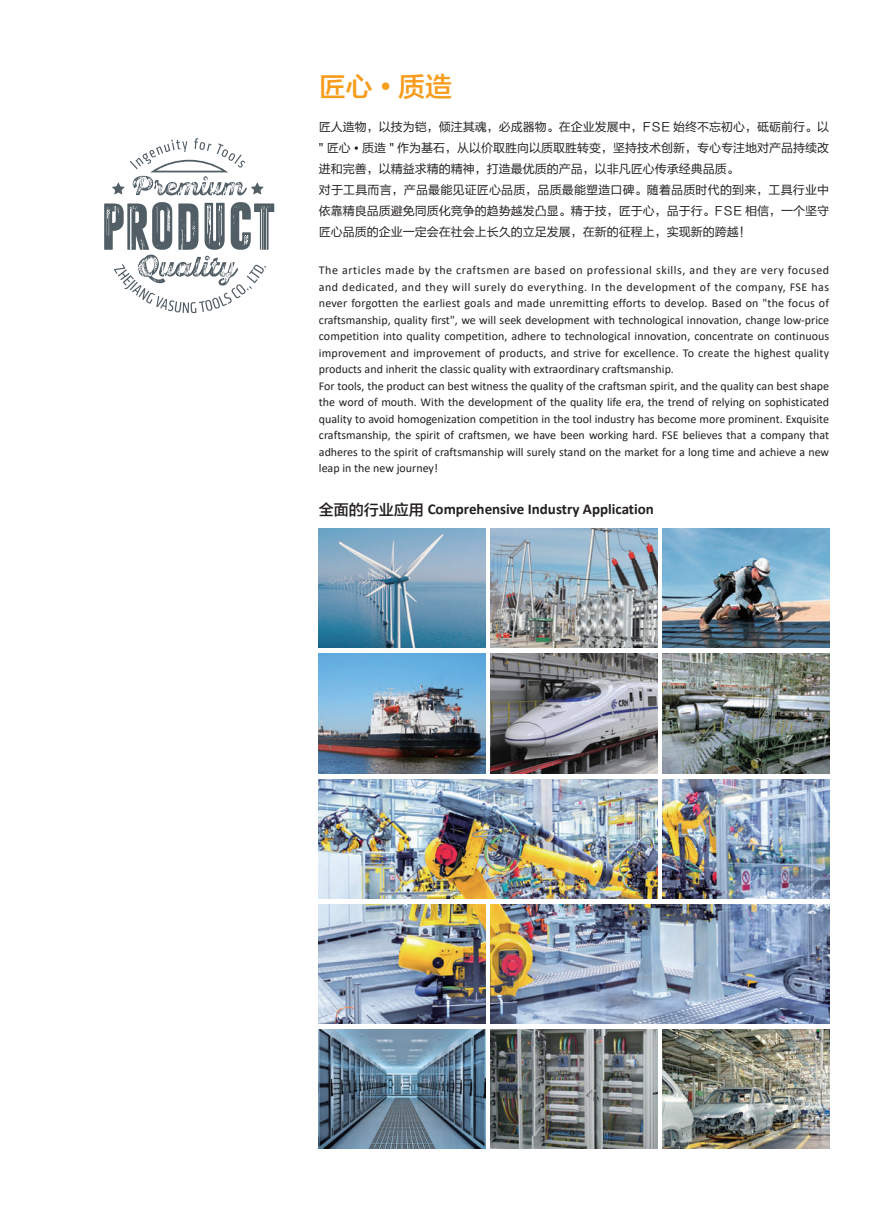
<style>
.page{position:relative;width:893px;height:1212px;background:#fff}
.page>*{position:absolute;margin:0;border:0;box-sizing:border-box;transform-origin:0 0}
.t1{font:27px "FZLTZHK GBK1 0";color:#f89c1c}
.t2{font:700 15px "Calibri";color:#231f20}
.t3{font:12px/16.5px "Calibri";color:#231f20}
.t4{font:12px/21px "FZLTHJW GB1 0";color:#231f20}
.s1{font-family:"Microsoft Ya Hei"}
.s2{font-family:"FZLTZHK GBK1 0";font-weight:400}
</style>
<div class="page">
<img style="left:663px;top:529px;width:166px;height:119px">
<img style="left:663px;top:654px;width:166px;height:119px">
<img style="left:491px;top:529px;width:166px;height:119px">
<img style="left:319px;top:529px;width:166px;height:119px">
<img style="left:319px;top:654px;width:166px;height:119px">
<img style="left:491px;top:654px;width:166px;height:119px">
<img style="left:663px;top:1029px;width:166px;height:119px">
<img style="left:319px;top:1029px;width:166px;height:119px">
<img style="left:491px;top:1029px;width:166px;height:119px">
<img style="left:319px;top:779px;width:338px;height:119px">
<img style="left:319px;top:904px;width:166px;height:119px">
<img style="left:663px;top:779px;width:166px;height:119px">
<img style="left:491px;top:904px;width:338px;height:119px">
<svg style="left:104px;top:202px;width:170px;height:111px"></svg>
<svg style="left:112px;top:138px;width:152px;height:58px"></svg>
<h1 class="t1" style="left:319px;top:71px;width:135px">匠心 <span class="s1">•</span> 质造</h1>
<p class="t4" style="left:319px;top:116px;width:512px">匠人造物，以技为铠，倾注其魂，必成器物。在企业发展中，FSE 始终不忘初心，砥砺前行。以" 匠心 <span class="s1">•</span> 质造 " 作为基石，从以价取胜向以质取胜转变，坚持技术创新，专心专注地对产品持续改进和完善，以精益求精的精神，打造最优质的产品，以非凡匠心传承经典品质。<br>对于工具而言，产品最能见证匠心品质，品质最能塑造口碑。随着品质时代的到来，工具行业中依靠精良品质避免同质化竞争的趋势越发凸显。精于技，匠于心，品于行。FSE 相信，一个坚守匠心品质的企业一定会在社会上长久的立足发展，在新的征程上，实现新的跨越！</p>
<p class="t3" style="left:319px;top:262px;width:512px">The articles made by the craftsmen are based on professional skills, and they are very focused and dedicated, and they will surely do everything. In the development of the company, FSE has never forgotten the earliest goals and made unremitting efforts to develop. Based on "the focus of craftsmanship, quality first", we will seek development with technological innovation, change low-price competition into quality competition, adhere to technological innovation, concentrate on continuous improvement and improvement of products, and strive for excellence. To create the highest quality products and inherit the classic quality with extraordinary craftsmanship.<br>For tools, the product can best witness the quality of the craftsman spirit, and the quality can best shape the word of mouth. With the development of the quality life era, the trend of relying on sophisticated quality to avoid homogenization competition in the tool industry has become more prominent. Exquisite craftsmanship, the spirit of craftsmen, we have been working hard. FSE believes that a company that adheres to the spirit of craftsmanship will surely stand on the market for a long time and achieve a new leap in the new journey!</p>
<p class="t2" style="left:319px;top:498px;width:337px"><span class="s2">全面的行业应用</span> Comprehensive Industry Application</p>
</div>
